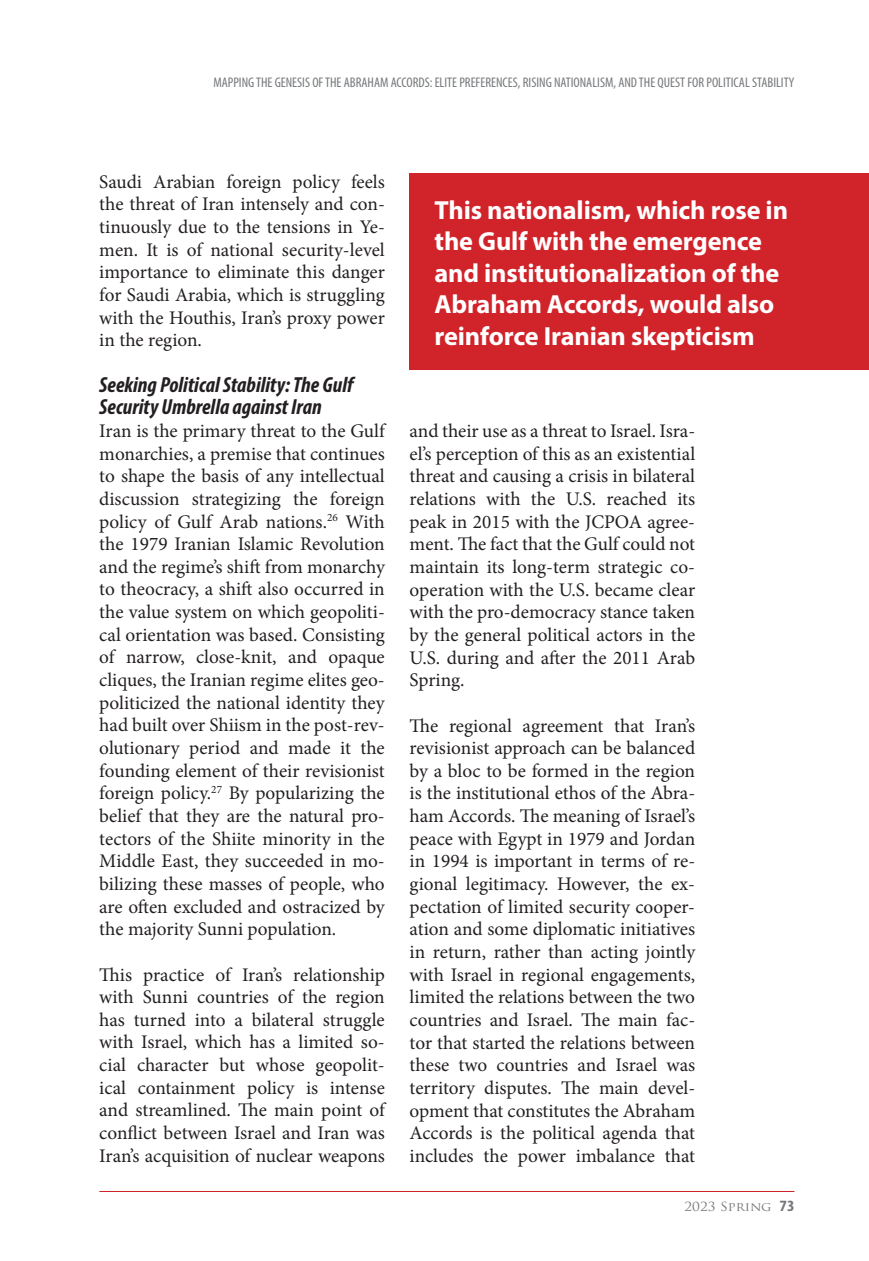
<style>
.page{position:relative;width:869px;height:1261px;background:#fff}
.page>*{position:absolute;margin:0;border:0;box-sizing:border-box;transform-origin:0 0}
.t1{font:700 26.25px/31.5px "Myriad Pro";letter-spacing:-.005em;color:#fff}
.t2{font:italic 700 condensed 21.88px/22.6px "Myriad Pro";color:#231f20}
.t3{font:19.25px/22.6px "Minion Pro";color:#231f20;text-align:justify}
.t4{font:condensed 14px "Myriad Pro";color:#76787b}
.t5{font:12.25px "Trajan Pro";color:#76787b;scale:1.11 1}
.s1{font-family:"Myriad Pro";font-weight:700;font-stretch:condensed;font-size:15.75px}
</style>
<div class="page">
<hr style="left:99px;top:1190px;width:695px;height:1px;background:#d1232a">
<div style="left:409px;top:174px;width:459px;height:196px;background:#d1232a"></div>
<p class="t4" style="left:213px;top:74px;width:582px">MAPPING THE GENESIS OF THE ABRAHAM ACCORDS: ELITE PREFERENCES, RISING NATIONALISM, AND THE QUEST FOR POLITICAL STABILITY</p>
<p class="t3" style="left:99px;top:170px;width:287px">Saudi Arabian foreign policy feels the threat of Iran intensely and con&shy;tinuously due to the tensions in Ye&shy;men. It is of national security-level importance to eliminate this danger for Saudi Arabia, which is struggling with the Houthis, Iran’s proxy power in the region.</p>
<p class="t2" style="left:99px;top:372px;width:255px">Seeking Political Stability: The Gulf<br>Security Umbrella against Iran</p>
<p class="t3" style="left:99px;top:419px;width:287px">Iran is the primary threat to the Gulf monarchies, a premise that continues to shape the basis of any intellectual discussion strategizing the foreign policy of Gulf Arab nations.<sup>26</sup> With the 1979 Iranian Islamic Revolution and the regime’s shift from monarchy to theocracy, a shift also occurred in the value system on which geopoliti&shy;cal orientation was based. Consisting of narrow, close-knit, and opaque cliques, the Iranian regime elites geo&shy;politicized the national identity they had built over Shiism in the post-rev&shy;olutionary period and made it the founding element of their revisionist foreign policy.<sup>27</sup> By popularizing the belief that they are the natural pro&shy;tectors of the Shiite minority in the Middle East, they succeeded in mo&shy;bilizing these masses of people, who are often excluded and ostracized by the majority Sunni population.</p>
<p class="t3" style="left:99px;top:962px;width:287px">This practice of Iran’s relationship with Sunni countries of the region has turned into a bilateral struggle with Israel, which has a limited so&shy;cial character but whose geopolit&shy;ical containment policy is intense and streamlined. The main point of conflict between Israel and Iran was Iran’s acquisition of nuclear weapons</p>
<h1 class="t1" style="left:434px;top:193px;width:355px">This nationalism, which rose in the Gulf with the emergence and institutionalization of the<br>Abraham Accords, would also reinforce Iranian skepticism</h1>
<p class="t3" style="left:409px;top:419px;width:287px">and their use as a threat to Israel. Isra&shy;el’s perception of this as an existential threat and causing a crisis in bilateral relations with the U.S. reached its peak in 2015 with the JCPOA agree&shy;ment. The fact that the Gulf could not maintain its long-term strategic co&shy;operation with the U.S. became clear with the pro-democracy stance taken by the general political actors in the U.S. during and after the 2011 Arab Spring.</p>
<p class="t3" style="left:409px;top:714px;width:287px">The regional agreement that Iran’s revisionist approach can be balanced by a bloc to be formed in the region is the institutional ethos of the Abra&shy;ham Accords. The meaning of Israel’s peace with Egypt in 1979 and Jordan in 1994 is important in terms of re&shy;gional legitimacy. However, the ex&shy;pectation of limited security cooper&shy;ation and some diplomatic initiatives in return, rather than acting jointly with Israel in regional engagements, limited the relations between the two countries and Israel. The main fac&shy;tor that started the relations between these two countries and Israel was territory disputes. The main devel&shy;opment that constitutes the Abraham Accords is the political agenda that includes the power imbalance that</p>
<p class="t5" style="left:684px;top:1198px;width:101px">2023 Sprıng <span class="s1">73</span></p>
</div>
